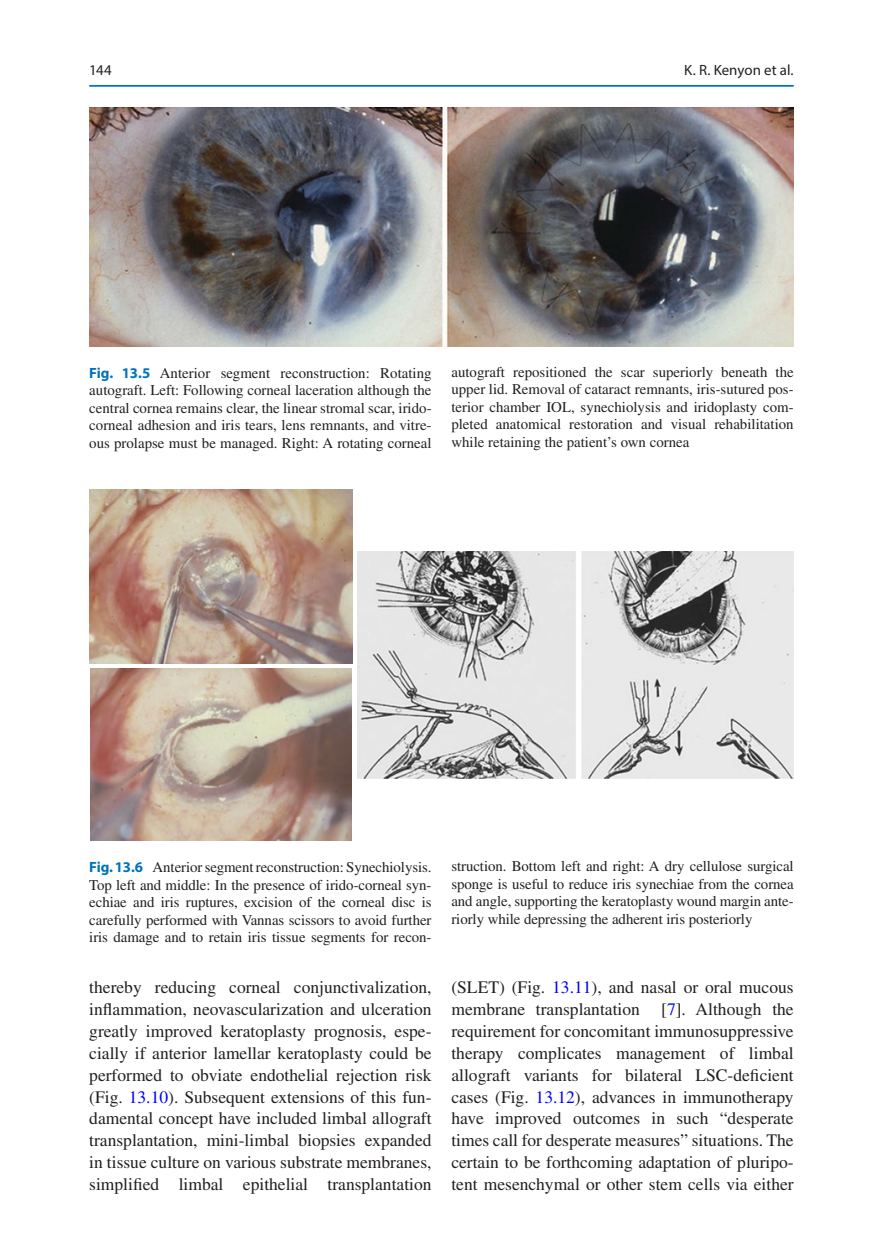
<style>
.page{position:relative;width:883px;height:1260px;background:#fff}
.page>*{position:absolute;margin:0;border:0;box-sizing:border-box;transform-origin:0 0}
.t1{font:17.5px/21.9px "Hbnbkg Times LT Std";color:#231f20;text-align:justify}
.t2{font:14.88px/17.5px "Hbnbkg Times LT Std";letter-spacing:-.005em;color:#231f20;text-align:justify}
.t3{font:14.88px "Pjmndy Myriad Pro";letter-spacing:.005em;color:#231f20}
.t4{font:14.88px "Gxwtly Myriad Pro";color:#231f20}
.s1{font-family:"Qsfxyr Myriad Pro";font-weight:700;color:#0073bc}
.s2{color:#0000fa}
</style>
<div class="page">
<img style="left:89px;top:107px;width:705px;height:239px">
<img style="left:89px;top:489px;width:263px;height:174px">
<img style="left:91px;top:669px;width:261px;height:172px">
<img style="left:357px;top:551px;width:437px;height:228px">
<hr style="left:89px;top:85px;width:705px;height:2px;background:#0073bc">
<p class="t4" style="left:89px;top:61px;width:24px">144</p>
<p class="t3" style="left:684px;top:61px;width:111px">K. R. Kenyon et al.</p>
<p class="t2" style="left:89px;top:364px;width:344px"><span class="s1">Fig. 13.5</span> Anterior segment reconstruction: Rotating autograft. Left: Following corneal laceration although the central cornea remains clear, the linear stromal scar, irido&shy;corneal adhesion and iris tears, lens remnants, and vitre&shy;ous prolapse must be managed. Right: A rotating corneal</p>
<p class="t2" style="left:451px;top:363px;width:344px">autograft repositioned the scar superiorly beneath the upper lid. Removal of cataract remnants, iris-sutured pos&shy;terior chamber IOL, synechiolysis and iridoplasty com&shy;pleted anatomical restoration and visual rehabilitation while retaining the patient’s own cornea</p>
<p class="t2" style="left:89px;top:858px;width:344px"><span class="s1">Fig. 13.6</span> Anterior segment reconstruction: Synechiolysis.<br>Top left and middle: In the presence of irido-corneal syn&shy;echiae and iris ruptures, excision of the corneal disc is carefully performed with Vannas scissors to avoid further iris damage and to retain iris tissue segments for recon-</p>
<p class="t2" style="left:451px;top:857px;width:344px">struction. Bottom left and right: A dry cellulose surgical sponge is useful to reduce iris synechiae from the cornea and angle, supporting the keratoplasty wound margin ante&shy;riorly while depressing the adherent iris posteriorly</p>
<p class="t1" style="left:89px;top:976px;width:344px">thereby reducing corneal conjunctivalization, inflammation, neovascularization and ulceration greatly improved keratoplasty prognosis, espe&shy;cially if anterior lamellar keratoplasty could be performed to obviate endothelial rejection risk (Fig. <span class="s2">13.10</span>). Subsequent extensions of this fun&shy;damental concept have included limbal allograft transplantation, mini-limbal biopsies expanded in tissue culture on various substrate membranes, simplified limbal epithelial transplantation</p>
<p class="t1" style="left:451px;top:976px;width:344px">(SLET) (Fig. <span class="s2">13.11</span>), and nasal or oral mucous membrane transplantation [<span class="s2">7</span>]. Although the requirement for concomitant immunosuppressive therapy complicates management of limbal allograft variants for bilateral LSC-deficient cases (Fig. <span class="s2">13.12</span>), advances in immunotherapy have improved outcomes in such “desperate times call for desperate measures” situations. The certain to be forthcoming adaptation of pluripo&shy;tent mesenchymal or other stem cells via either</p>
</div>
